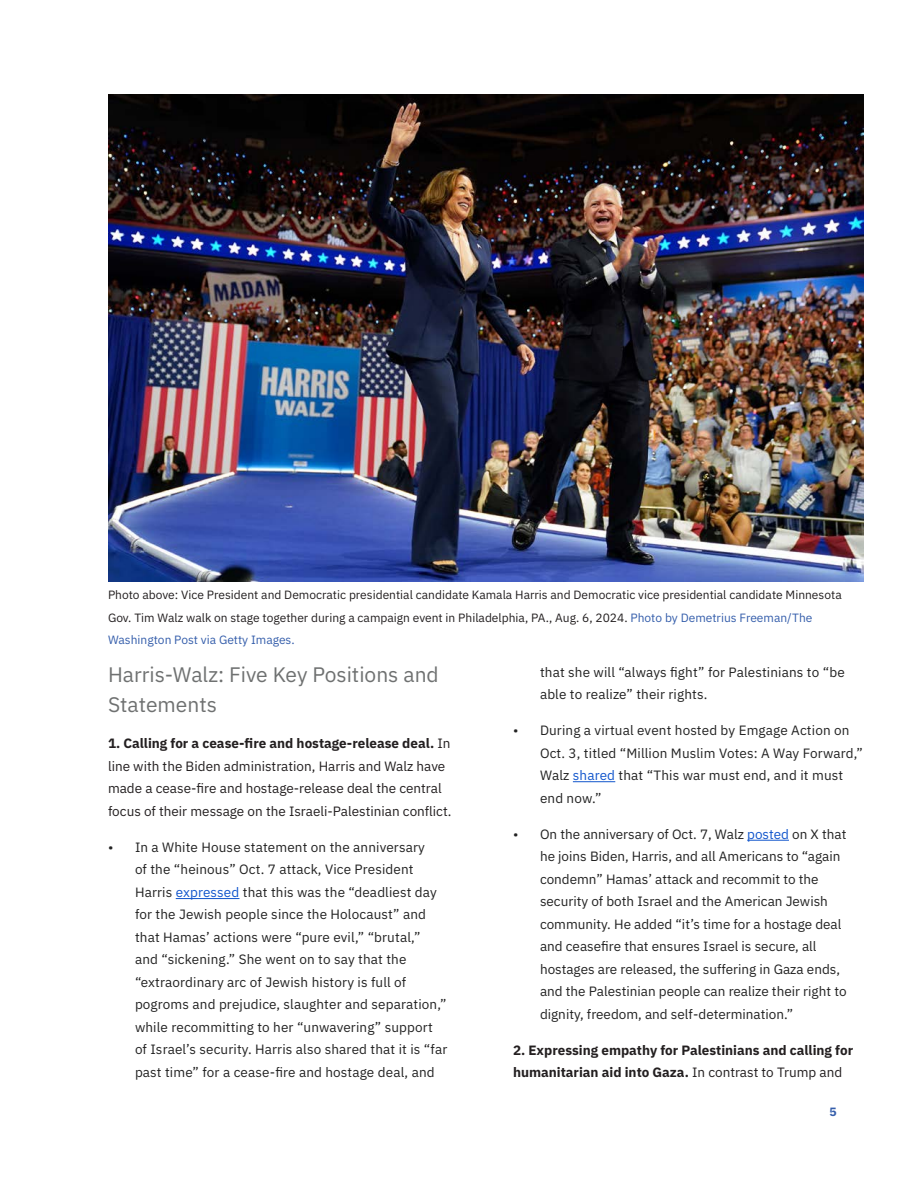
<style>
.page{position:relative;width:918px;height:1188px;background:#fff}
.page>*{position:absolute;margin:0;border:0;box-sizing:border-box;transform-origin:0 0}
.Subhead_-_2{font:21px/30px "IBM Plex Sans";color:#6f7171}
.t1{font:13.5px/22.5px "IBM Plex Sans";letter-spacing:.01em;color:#222}
.Paragraph_Style{font:13.5px/22.5px "IBM Plex Sans";color:#231f20}
.Paragraph_Style-2{font:700 13.5px/22.5px "IBM Plex Sans";color:#231f20}
.Foot_Note{font:12px/22.5px "IBM Plex Sans";color:#231f20}
.t2{font:700 12px "IBM Plex Mono";color:#355eab}
.s1{color:#355eab}
.s2{font-weight:700}
.s3{color:#15c}
.s4{font-weight:400}
</style>
<div class="page">
<hr style="left:176px;top:898px;width:63px;height:1px;background:#15c">
<hr style="left:573px;top:781px;width:42px;height:1px;background:#15c">
<hr style="left:747px;top:840px;width:42px;height:1px;background:#15c">
<img style="left:108px;top:94px;width:756px;height:487px">
<p class="Foot_Note" style="left:108px;top:583px;width:735px">Photo above: Vice President and Democratic presidential candidate Kamala Harris and Democratic vice presidential candidate Minnesota<br>Gov. Tim Walz walk on stage together during a campaign event in Philadelphia, PA., Aug. 6, 2024. <span class="s1">Photo by Demetrius Freeman/The<br>Washington Post via Getty Images.</span></p>
<p class="Subhead_-_2" style="left:108px;top:658px;width:332px">Harris-Walz: Five Key Positions and<br>Statements</p>
<p class="Paragraph_Style" style="left:108px;top:731px;width:345px"><span class="s2">1. Calling for a cease-fire and hostage-release deal.</span> In line with the Biden administration, Harris and Walz have made a cease-fire and hostage-release deal the central focus of their message on the Israeli-Palestinian conflict.</p>
<p class="t1" style="left:135px;top:835px;width:314px;text-indent:-27px">• In a White House statement on the anniversary<br>of the “heinous” Oct. 7 attack, Vice President Harris <span class="s3">expressed</span> that this was the “deadliest day for the Jewish people since the Holocaust” and that Hamas’ actions were “pure evil,” “brutal,”<br>and “sickening.” She went on to say that the “extraordinary arc of Jewish history is full of pogroms and prejudice, slaughter and separation,” while recommitting to her “unwavering” support of Israel’s security. Harris also shared that it is “far past time” for a cease-fire and hostage deal, and</p>
<p class="t1" style="left:540px;top:659px;width:306px">that she will “always fight” for Palestinians to “be able to realize” their rights.</p>
<p class="t1" style="left:540px;top:718px;width:324px;text-indent:-27px">• During a virtual event hosted by Emgage Action on Oct. 3, titled “Million Muslim Votes: A Way Forward,” Walz <span class="s3">shared</span> that “This war must end, and it must end now.”</p>
<p class="t1" style="left:540px;top:821px;width:308px;text-indent:-27px">• On the anniversary of Oct. 7, Walz <span class="s3">posted</span> on X that he joins Biden, Harris, and all Americans to “again condemn” Hamas’ attack and recommit to the security of both Israel and the American Jewish community. He added “it’s time for a hostage deal and ceasefire that ensures Israel is secure, all hostages are released, the suffering in Gaza ends, and the Palestinian people can realize their right to dignity, freedom, and self-determination.”</p>
<p class="Paragraph_Style-2" style="left:513px;top:1037px;width:342px">2. Expressing empathy for Palestinians and calling for humanitarian aid into Gaza. <span class="s4">In contrast to Trump and</span></p>
<p class="t2" style="left:829px;top:1103px;width:9px">5</p>
</div>
